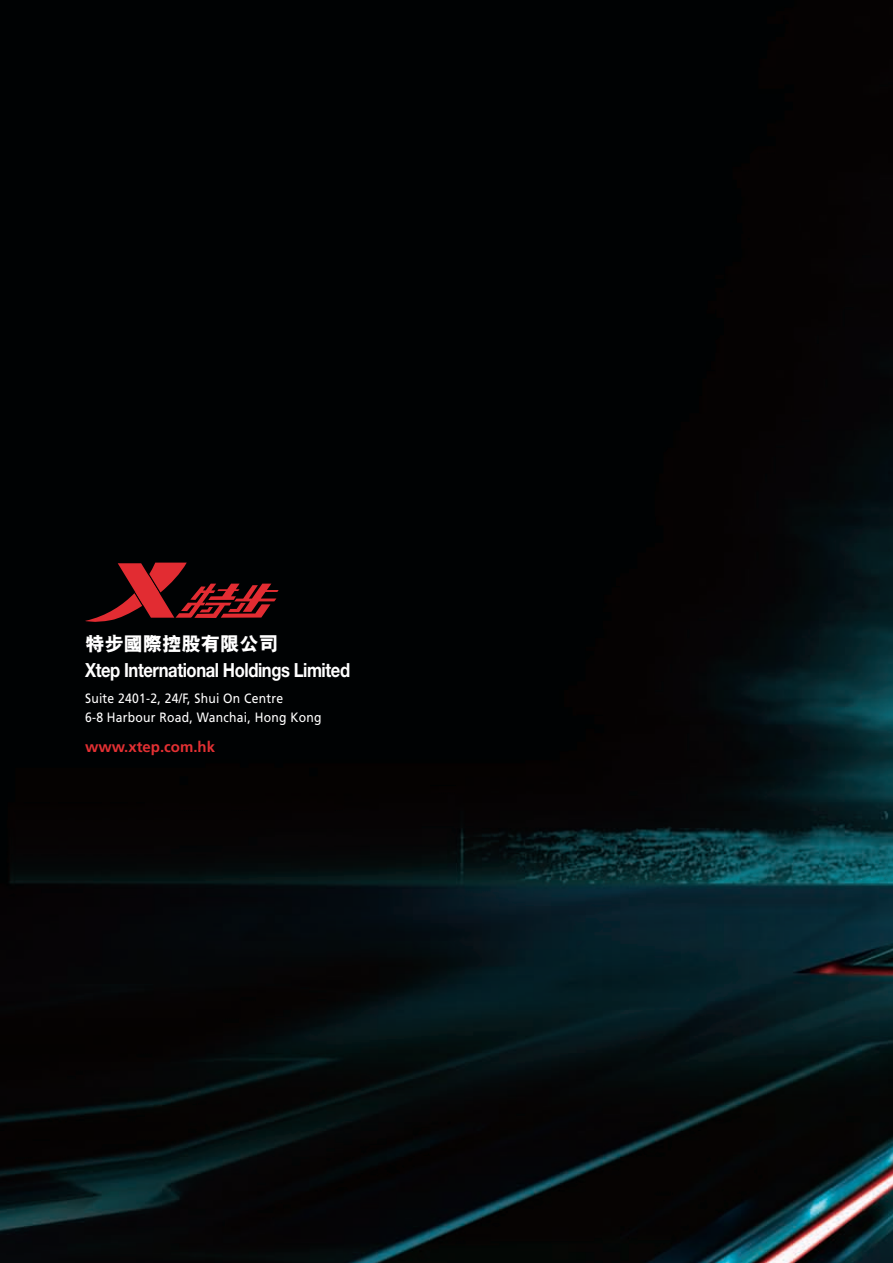
<style>
.page{position:relative;width:893px;height:1263px;background:#fff}
.page>*{position:absolute;margin:0;border:0;box-sizing:border-box;transform-origin:0 0}
.t1{font:700 19.5px "Helvetica Neue LT Std";letter-spacing:-.025em;color:#fff;scale:.85 1}
.t2{font:800 19.5px "M Hei HK";letter-spacing:-.01em;color:#fff}
.t3{font:700 15px "Frutiger LT Std";color:#e33033}
.t4{font:13.5px/19.5px "Frutiger LT Std";letter-spacing:.02em;color:#fff;scale:.9 1}
</style>
<div class="page">
<img style="left:0;top:0;width:893px;height:1263px">
<svg style="left:85px;top:563px;width:194px;height:59px;background:#4e1013"></svg>
<h1 class="t2" style="left:85px;top:631px;width:195px">特步國際控股有限公司</h1>
<h1 class="t1" style="left:85px;top:658px;width:313px">Xtep International Holdings Limited</h1>
<p class="t4" style="left:85px;top:688px;width:264px">Suite 2401-2, 24/F, Shui On Centre<br>6-8 Harbour Road, Wanchai, Hong Kong</p>
<p class="t3" style="left:85px;top:737px;width:132px">www.xtep.com.hk</p>
</div>
